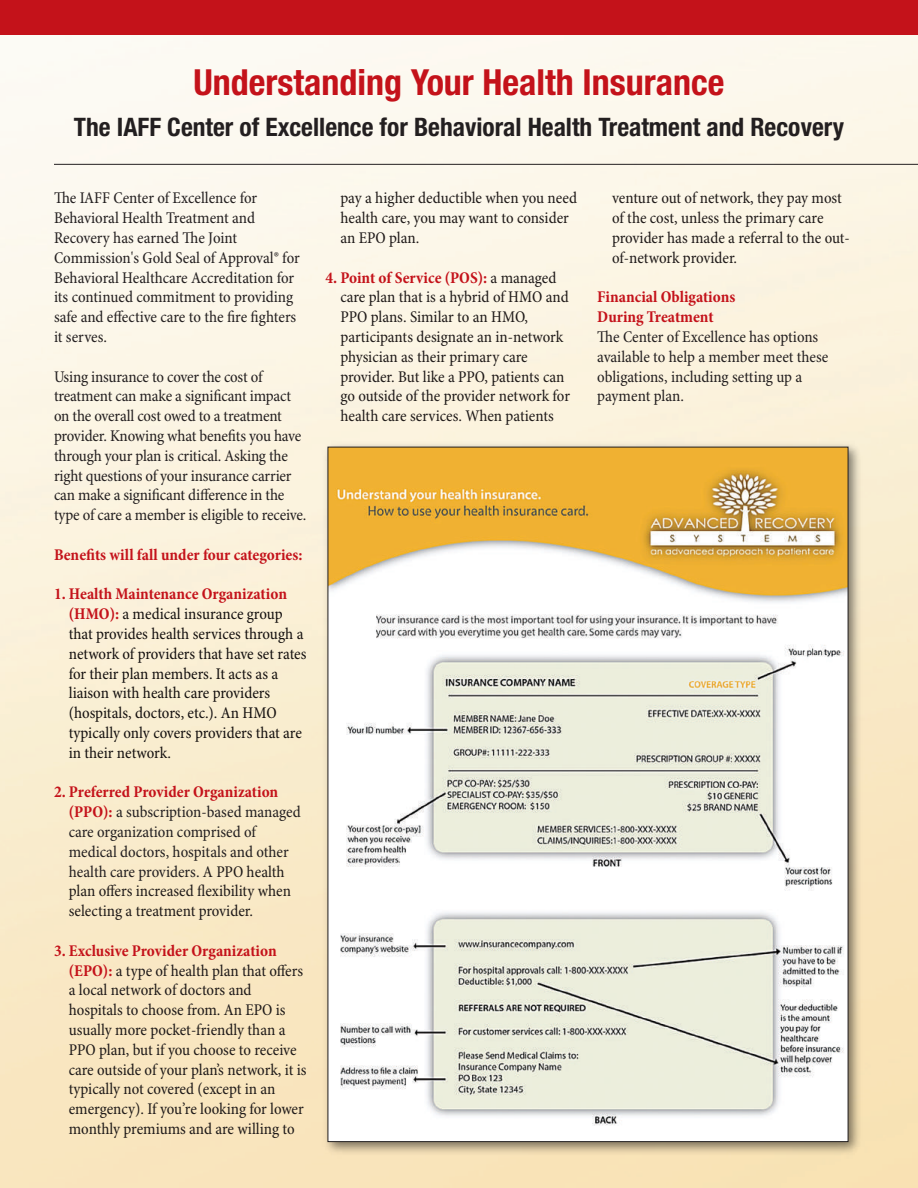
<style>
.page{position:relative;width:918px;height:1188px;background:#fff}
.page>*{position:absolute;margin:0;border:0;box-sizing:border-box;transform-origin:0 0}
.t1{font:700 condensed 36px "Helvetica Neue LT Std";color:#c4121a}
.t2{font:700 condensed 25.5px "Helvetica Neue LT Std";color:#231f20}
.t3{font:condensed 16.5px/19.8px "Minion Pro";letter-spacing:-.01em;color:#231f20}
.t4{font:condensed 16.5px/19.8px "Minion Pro";color:#1f1a19}
.t5{font:condensed 16.5px/19.8px "Minion Pro";color:#14100f}
.t6{font:700 condensed 16.5px/19.8px "Minion Pro";color:#c4121a}
.s1{font-weight:700;color:#c4121a}
.s2{color:#1f1a19}
</style>
<div class="page">
<div style="left:0;top:0;width:918px;height:35px;background:#c4121a"></div>
<hr style="left:54px;top:164px;width:864px;height:1px;background:#231f20">
<img style="left:319px;top:438px;width:547px;height:722px">
<img style="left:330px;top:449px;width:516px;height:691px">
<h1 class="t1" style="left:194px;top:69px;width:532px">Understanding Your Health Insurance</h1>
<h2 class="t2" style="left:74px;top:117px;width:772px">The IAFF Center of Excellence for Behavioral Health Treatment and Recovery</h2>
<p class="t3" style="left:54px;top:190px;width:247px">The IAFF Center of Excellence for Behavioral Health Treatment and Recovery has earned The Joint Commission's Gold Seal of Approval® for Behavioral Healthcare Accreditation for its continued commitment to providing safe and effective care to the fire fighters it serves.</p>
<p class="t3" style="left:54px;top:368px;width:254px">Using insurance to cover the cost of treatment can make a significant impact on the overall cost owed to a treatment provider. Knowing what benefits you have through your plan is critical. Asking the right questions of your insurance carrier can make a significant difference in the type of care a member is eligible to receive.</p>
<p class="t6" style="left:54px;top:546px;width:250px">Benefits will fall under four categories:</p>
<p class="t5" style="left:69px;top:586px;width:239px;text-indent:-15px"><span class="s1">1. Health Maintenance Organization (HMO):</span> a medical insurance group that provides health services through a network of providers that have set rates for their plan members. It acts as a liaison with health care providers (hospitals, doctors, etc.). An HMO typically only covers providers that are in their network.</p>
<p class="t3" style="left:69px;top:784px;width:234px;text-indent:-15px"><span class="s1">2. Preferred Provider Organization (PPO):</span> a subscription-based managed care organization comprised of medical doctors, hospitals and other health care providers. <span class="s2">A PPO health plan offers increased flexibility when selecting a treatment provider.</span></p>
<p class="t4" style="left:69px;top:942px;width:239px;text-indent:-15px"><span class="s1">3. Exclusive Provider Organization (EPO):</span> a type of health plan that offers a local network of doctors and hospitals to choose from. An EPO is usually more pocket-friendly than a PPO plan, but if you choose to receive care outside of your plan’s network, it is typically not covered (except in an emergency). If you’re looking for lower monthly premiums and are willing to</p>
<p class="t4" style="left:340px;top:190px;width:238px">pay a higher deductible when you need health care, you may want to consider an EPO plan.</p>
<p class="t4" style="left:340px;top:269px;width:231px;text-indent:-15px"><span class="s1">4. Point of Service (POS):</span> a managed care plan that is a hybrid of HMO and PPO plans. Similar to an HMO, participants designate an in-network physician as their primary care provider. But like a PPO, patients can go outside of the provider network for health care services. When patients</p>
<p class="t4" style="left:612px;top:190px;width:239px">venture out of network, they pay most of the cost, unless the primary care provider has made a referral to the out&shy;of-network provider.</p>
<p class="t6" style="left:597px;top:289px;width:140px">Financial Obligations<br>During Treatment</p>
<p class="t3" style="left:597px;top:328px;width:233px">The Center of Excellence has options available to help a member meet these obligations, including setting up a payment plan.</p>
</div>
